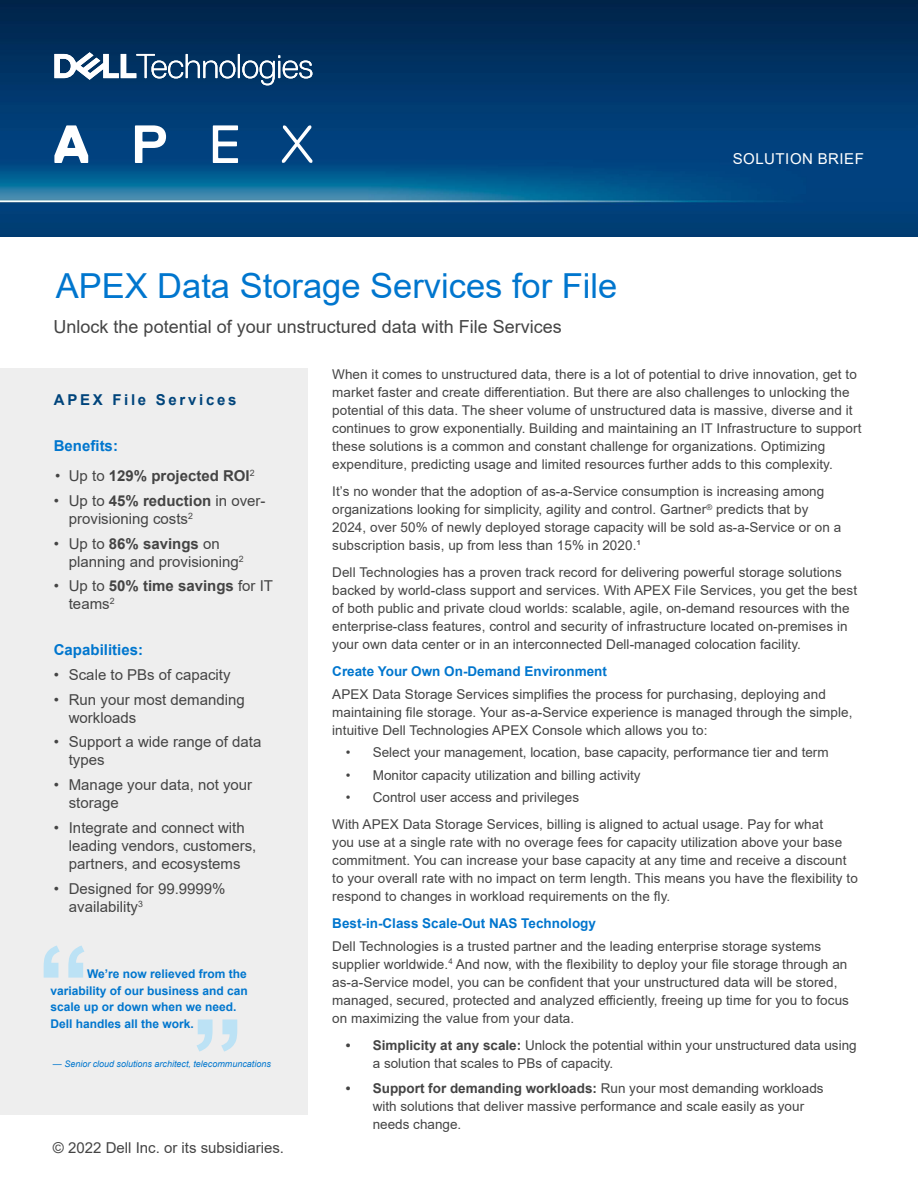
<style>
.page{position:relative;width:918px;height:1188px;background:#fff}
.page>*{position:absolute;margin:0;border:0;box-sizing:border-box;transform-origin:0 0}
.t1{font:700 108px "Arial";color:#bce2f5}
.t2{font:34.5px "Arial";color:#0076ce}
.t3{font:18px "Arial";color:#444}
.t4{font:15px/18px "Arial";color:#444}
.t5{font:700 15px "Arial";color:#0076ce}
.t6{font:700 15px "Arial";color:#444}
.t7{font:700 15px "Arial";letter-spacing:.18em;color:#00447b}
.t8{font:15px "Arial";letter-spacing:.035em;color:#fff}
.t9{font:13.5px/18px "Arial";letter-spacing:.005em;color:#444}
.t10{font:700 13.5px "Arial";color:#0076ce}
.t11{font:700 12px/16.5px "Arial";color:#0076ce;text-align:justify}
.t12{font:italic 9px "Arial";color:#0076ce}
.s1{font-weight:400}
.s2{font-weight:700}
</style>
<div class="page">
<img style="left:0;top:0;width:918px;height:236px">
<svg style="left:54px;top:125px;width:34px;height:38px"></svg>
<svg style="left:135px;top:125px;width:31px;height:38px"></svg>
<svg style="left:213px;top:125px;width:25px;height:38px"></svg>
<svg style="left:282px;top:125px;width:30px;height:38px"></svg>
<svg style="left:54px;top:52px;width:258px;height:33px"></svg>
<div style="left:0;top:368px;width:308px;height:747px;background:#eee"></div>
<h2 class="t2" style="left:56px;top:262px;width:563px">APEX Data Storage Services for File</h2>
<h3 class="t3" style="left:54px;top:315px;width:510px">Unlock the potential of your unstructured data with File Services</h3>
<p class="t8" style="left:733px;top:148px;width:133px">SOLUTION BRIEF</p>
<p class="t7" style="left:54px;top:389px;width:184px">APEX File Services</p>
<p class="t5" style="left:54px;top:435px;width:66px">Benefits:</p>
<p class="t6" style="left:55px;top:465px;width:201px"><span class="s1">• Up to</span> 129% projected ROI<sup>2</sup></p>
<p class="t4" style="left:69px;top:491px;width:198px;text-indent:-15px">• Up to <span class="s2">45% reduction</span> in over&shy;provisioning costs<sup>2</sup></p>
<p class="t4" style="left:69px;top:534px;width:176px;text-indent:-15px">• Up to <span class="s2">86% savings</span> on planning and provisioning<sup>2</sup></p>
<p class="t4" style="left:69px;top:577px;width:206px;text-indent:-15px">• Up to <span class="s2">50% time savings</span> for IT teams<sup>2</sup></p>
<p class="t5" style="left:54px;top:639px;width:91px">Capabilities:</p>
<p class="t4" style="left:54px;top:665px;width:178px">• Scale to PBs of capacity</p>
<p class="t4" style="left:69px;top:690px;width:177px;text-indent:-15px">• Run your most demanding workloads</p>
<p class="t4" style="left:69px;top:733px;width:194px;text-indent:-15px">• Support a wide range of data types</p>
<p class="t4" style="left:69px;top:776px;width:185px;text-indent:-15px">• Manage your data, not your storage</p>
<p class="t4" style="left:69px;top:818px;width:189px;text-indent:-15px">• Integrate and connect with leading vendors, customers, partners, and ecosystems</p>
<p class="t4" style="left:69px;top:879px;width:158px;text-indent:-15px">• Designed for 99.9999% availability<sup>3</sup></p>
<h1 class="t1" style="left:37px;top:910px;width:55px">“</h1>
<p class="t11" style="left:50px;top:966px;width:199px;text-indent:37px">We’re now relieved from the variability of our business and can scale up or down when we need.</p>
<p class="t11" style="left:50px;top:1015px;width:145px">Dell handles all the work.</p>
<h1 class="t1" style="left:244px;top:1088px;width:55px;rotate:-180deg">“</h1>
<p class="t12" style="left:53px;top:1058px;width:219px">— Senior cloud solutions architect, telecommuncations</p>
<p class="t4" style="left:53px;top:1139px;width:233px">© 2022 Dell Inc. or its subsidiaries.</p>
<p class="t9" style="left:332px;top:366px;width:531px">When it comes to unstructured data, there is a lot of potential to drive innovation, get to market faster and create differentiation. But there are also challenges to unlocking the potential of this data. The sheer volume of unstructured data is massive, diverse and it continues to grow exponentially. Building and maintaining an IT Infrastructure to support these solutions is a common and constant challenge for organizations. Optimizing expenditure, predicting usage and limited resources further adds to this complexity.</p>
<p class="t9" style="left:332px;top:483px;width:511px">It’s no wonder that the adoption of as-a-Service consumption is increasing among organizations looking for simplicity, agility and control. Gartner<sup>®</sup> predicts that by 2024, over 50% of newly deployed storage capacity will be sold as-a-Service or on a subscription basis, up from less than 15% in 2020.¹</p>
<p class="t9" style="left:332px;top:564px;width:526px">Dell Technologies has a proven track record for delivering powerful storage solutions backed by world-class support and services. With APEX File Services, you get the best of both public and private cloud worlds: scalable, agile, on-demand resources with the enterprise-class features, control and security of infrastructure located on-premises in your own data center or in an interconnected Dell-managed colocation facility.</p>
<p class="t10" style="left:332px;top:662px;width:276px">Create Your Own On-Demand Environment</p>
<p class="t9" style="left:332px;top:685px;width:522px">APEX Data Storage Services simplifies the process for purchasing, deploying and maintaining file storage. Your as-a-Service experience is managed through the simple, intuitive Dell Technologies APEX Console which allows you to:</p>
<p class="t9" style="left:346px;top:744px;width:484px">• Select your management, location, base capacity, performance tier and term</p>
<p class="t9" style="left:346px;top:766px;width:296px">• Monitor capacity utilization and billing activity</p>
<p class="t9" style="left:332px;top:784px;width:492px;line-height:27px;text-indent:14px">• Control user access and privileges<br>With APEX Data Storage Services, billing is aligned to actual usage. Pay for what</p>
<p class="t9" style="left:332px;top:834px;width:527px">you use at a single rate with no overage fees for capacity utilization above your base commitment. You can increase your base capacity at any time and receive a discount to your overall rate with no impact on term length. This means you have the flexibility to respond to changes in workload requirements on the fly.</p>
<p class="t10" style="left:332px;top:914px;width:265px">Best-in-Class Scale-Out NAS Technology</p>
<p class="t9" style="left:332px;top:937px;width:518px">Dell Technologies is a trusted partner and the leading enterprise storage systems supplier worldwide.<sup>4</sup> And now, with the flexibility to deploy your file storage through an as-a-Service model, you can be confident that your unstructured data will be stored, managed, secured, protected and analyzed efficiently, freeing up time for you to focus on maximizing the value from your data.</p>
<p class="t9" style="left:373px;top:1036px;width:485px;text-indent:-27px"><span class="s2">• Simplicity at any scale:</span> Unlock the potential within your unstructured data using a solution that scales to PBs of capacity.</p>
<p class="t9" style="left:373px;top:1079px;width:452px;text-indent:-27px"><span class="s2">• Support for demanding workloads:</span> Run your most demanding workloads with solutions that deliver massive performance and scale easily as your needs change.</p>
</div>
